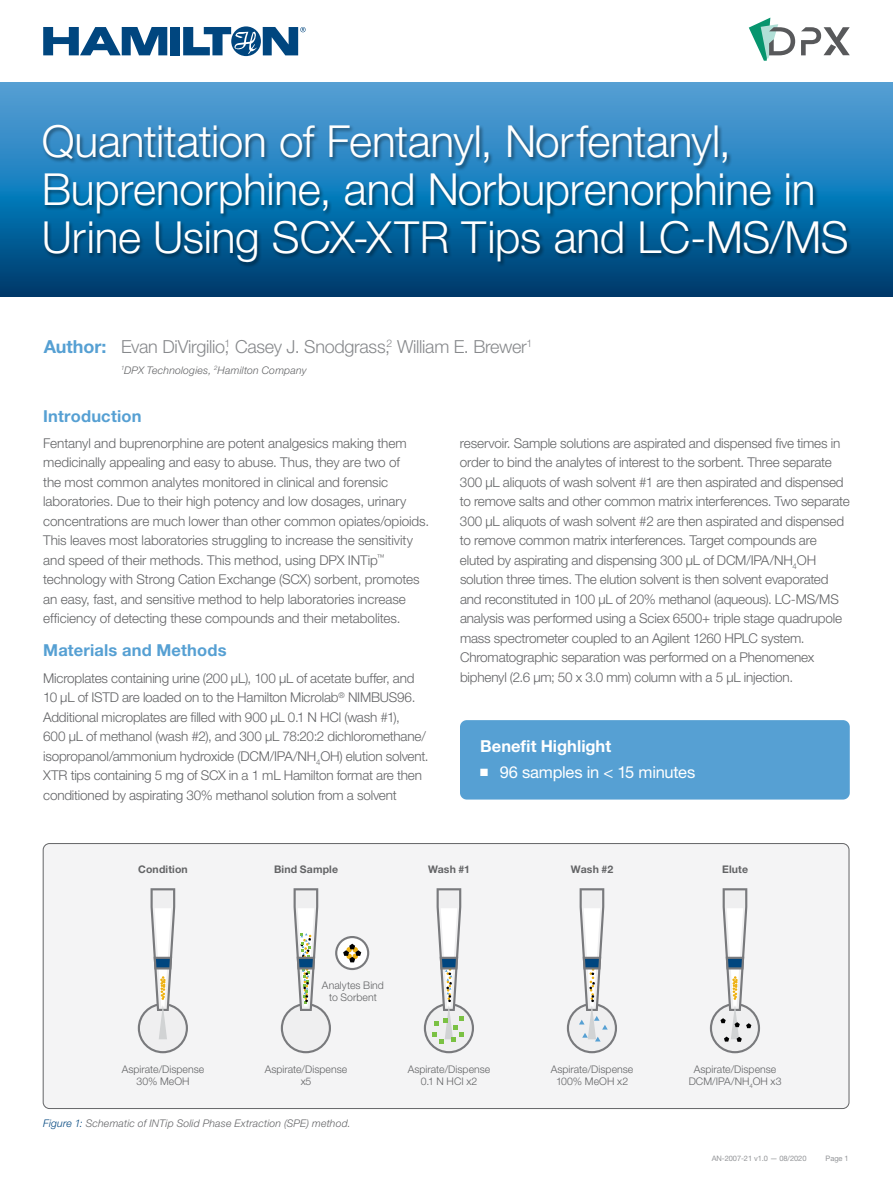
<style>
.page{position:relative;width:893px;height:1188px;background:#fff}
.page>*{position:absolute;margin:0;border:0;box-sizing:border-box;transform-origin:0 0}
.t1{font:300 44.25px/48px "Helvetica Neue LT Pro";letter-spacing:-.01em;color:#fff}
.t2{font:300 18px "Helvetica Neue LT Pro";letter-spacing:-.015em;color:#87898c}
.t3{font:700 16.5px "Helvetica Neue LT Pro";letter-spacing:.01em;color:#56a0d3}
.t4{font:16.5px "Helvetica Neue LT Pro";letter-spacing:-.015em;color:#fff}
.t5{font:700 16.5px "Helvetica Neue LT Pro";color:#fff}
.t6{font:300 13.5px/19.5px "Helvetica Neue LT Pro";letter-spacing:-.015em;color:#636466}
.t7{font:300 10.5px/12px "Helvetica Neue LT Pro";letter-spacing:.005em;color:#636466;text-align:center}
.t8{font:italic 300 10.5px "Helvetica Neue LT Pro";letter-spacing:.015em;color:#636466}
.t9{font:700 10.5px "Helvetica Neue LT Pro";letter-spacing:.015em;color:#636466}
.t10{font:7.5px "Helvetica Neue LT Pro";letter-spacing:-.01em;color:#939598}
.s1{font-weight:700;color:#56a0d3}
.s2{color:#00467f}
</style>
<div class="page">
<div style="left:456px;top:716px;width:397px;height:87px;background:#56a0d3;border-radius:10px"></div>
<div style="left:452px;top:713px;width:405px;height:94px;border:8px solid #fff;border-radius:10px"></div>
<div style="left:43px;top:844px;width:806px;height:265px;background:#f4f4f5;border-radius:6px"></div>
<svg style="left:138px;top:888px;width:50px;height:165px"></svg>
<svg style="left:424px;top:888px;width:50px;height:165px"></svg>
<svg style="left:567px;top:888px;width:50px;height:165px"></svg>
<svg style="left:710px;top:888px;width:50px;height:165px"></svg>
<svg style="left:281px;top:888px;width:88px;height:165px"></svg>
<div style="left:170px;top:27px;width:10px;height:28px;background:#00467f"></div>
<svg style="left:43px;top:27px;width:124px;height:28px"></svg>
<svg style="left:183px;top:26px;width:123px;height:30px"></svg>
<svg style="left:0;top:82px;width:893px;height:215px"></svg>
<div style="left:43px;top:124px;width:810px;height:144px;background:#000;opacity:.46"></div>
<svg style="left:749px;top:18px;width:46px;height:43px"></svg>
<svg style="left:801px;top:27px;width:49px;height:28px"></svg>
<h1 class="t1" style="left:42px;top:117px;width:808px">Quantitation of Fentanyl, Norfentanyl,<br>Buprenorphine, and Norbuprenorphine in<br>Urine Using SCX-XTR Tips and LC-MS/MS</h1>
<h2 class="t2" style="left:44px;top:336px;width:490px"><span class="s1">Author:</span> Evan DiVirgilio,<sup>1</sup> Casey J. Snodgrass,<sup>2</sup> William E. Brewer<sup>1</sup></h2>
<p class="t8" style="left:121px;top:364px;width:187px"><sup>1</sup>DPX Technologies, <sup>2</sup>Hamilton Company</p>
<p class="t3" style="left:43px;top:405px;width:100px">Introduction</p>
<p class="t6" style="left:43px;top:433px;width:388px">Fentanyl and buprenorphine are potent analgesics making them medicinally appealing and easy to abuse. Thus, they are two of<br>the most common analytes monitored in clinical and forensic laboratories. Due to their high potency and low dosages, urinary concentrations are much lower than other common opiates/opioids.<br>This leaves most laboratories struggling to increase the sensitivity and speed of their methods. This method, using DPX INTip<sup>™ </sup>technology with Strong Cation Exchange (SCX) sorbent, promotes an easy, fast, and sensitive method to help laboratories increase efficiency of detecting these compounds and their metabolites.</p>
<p class="t3" style="left:43px;top:640px;width:185px">Materials and Methods</p>
<p class="t6" style="left:43px;top:668px;width:387px">Microplates containing urine (200 μL), 100 μL of acetate buffer, and 10 μL of ISTD are loaded on to the Hamilton Microlab<sup>®</sup> NIMBUS96.<br>Additional microplates are filled with 900 μL 0.1 N HCl (wash #1),<br>600 μL of methanol (wash #2), and 300 μL 78:20:2 dichloromethane/ isopropanol/ammonium hydroxide (DCM/IPA/NH<sub>4</sub>OH) elution solvent.<br>XTR tips containing 5 mg of SCX in a 1 mL Hamilton format are then conditioned by aspirating 30% methanol solution from a solvent</p>
<p class="t6" style="left:460px;top:433px;width:391px">reservoir. Sample solutions are aspirated and dispensed five times in order to bind the analytes of interest to the sorbent. Three separate 300 μL aliquots of wash solvent #1 are then aspirated and dispensed to remove salts and other common matrix interferences. Two separate 300 μL aliquots of wash solvent #2 are then aspirated and dispensed to remove common matrix interferences. Target compounds are eluted by aspirating and dispensing 300 μL of DCM/IPA/NH<sub>4</sub>OH solution three times. The elution solvent is then solvent evaporated and reconstituted in 100 μL of 20% methanol (aqueous). LC-MS/MS analysis was performed using a Sciex 6500+ triple stage quadrupole mass spectrometer coupled to an Agilent 1260 HPLC system.<br>Chromatographic separation was performed on a Phenomenex biphenyl (2.6 μm; 50 x 3.0 mm) column with a 5 μL injection.</p>
<p class="t5" style="left:480px;top:736px;width:132px">Benefit Highlight</p>
<p class="t4" style="left:480px;top:762px;width:217px">■ 96 samples in &lt; 15 minutes</p>
<p class="t9" style="left:138px;top:862px;width:51px">Condition</p>
<p class="t9" style="left:274px;top:862px;width:66px">Bind Sample</p>
<p class="t9" style="left:428px;top:862px;width:44px">Wash #1</p>
<p class="t7" style="left:322px;top:979px;width:64px">Analytes Bind to Sorbent</p>
<p class="t7" style="left:122px;top:1063px;width:84px">Aspirate/Dispense<br>30% MeOH</p>
<p class="t7" style="left:265px;top:1063px;width:84px">Aspirate/Dispense x5</p>
<p class="t8" style="left:43px;top:1117px;width:309px"><span class="s2">Figure 1:</span> Schematic of INTip Solid Phase Extraction (SPE) method.</p>
<p class="t7" style="left:408px;top:1063px;width:84px">Aspirate/Dispense<br>0.1 N HCI x2</p>
<p class="t9" style="left:571px;top:862px;width:44px">Wash #2</p>
<p class="t9" style="left:722px;top:862px;width:27px">Elute</p>
<p class="t7" style="left:551px;top:1063px;width:84px">Aspirate/Dispense<br>100% MeOH x2</p>
<p class="t7" style="left:689px;top:1063px;width:94px">Aspirate/Dispense<br>DCM/IPA/NH<sub>4</sub>OH x3</p>
<p class="t10" style="left:712px;top:1154px;width:96px">AN-2007-21 v1.0 — 08/2020</p>
<p class="t10" style="left:826px;top:1154px;width:25px">Page 1</p>
</div>
